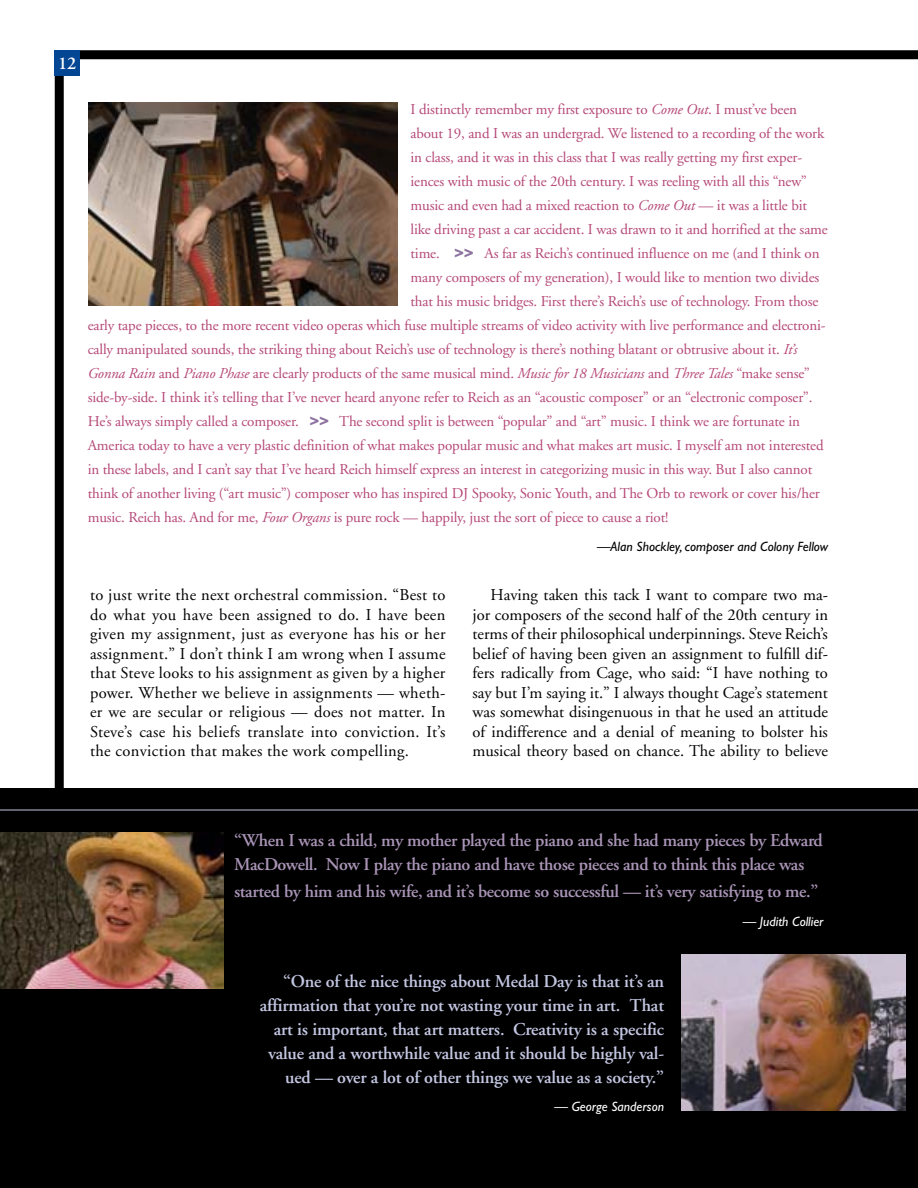
<style>
.page{position:relative;width:918px;height:1188px;background:#fff}
.page>*{position:absolute;margin:0;border:0;box-sizing:border-box;transform-origin:0 0}
.t1{font:600 18px/24px "Adobe Garamond";letter-spacing:-.01em;color:#c2c6e1;text-align:right}
.t2{font:600 18px/24px "Adobe Garamond";letter-spacing:-.02em;color:#a994b6}
.t3{font:600 18px "Adobe Garamond";color:#fff}
.t4{font:16.5px/19.5px "Adobe Garamond";letter-spacing:.005em;color:#000;text-align:justify}
.t5{font:15px "Adobe Garamond";letter-spacing:-.01em;color:#b54777}
.t6{font:italic 13.5px "Gill Sans";color:#000}
.t7{font:italic 13.5px "Gill Sans";color:#fff}
.s1{font-style:italic}
.s2{font-family:"Gill Sans";font-weight:800;color:#8d73a0}
</style>
<div class="page">
<div style="left:55px;top:50px;width:863px;height:9px;background:#000"></div>
<div style="left:55px;top:50px;width:9px;height:779px;background:#000"></div>
<div style="left:55px;top:50px;width:25px;height:26px;background:#034694"></div>
<div style="left:0;top:788px;width:918px;height:400px;background:#000"></div>
<img style="left:89px;top:102px;width:308px;height:204px">
<hr style="left:0;top:810px;width:918px;height:1px;background:#c2c6e1">
<img style="left:0;top:832px;width:224px;height:157px">
<img style="left:681px;top:954px;width:224px;height:156px">
<p class="t3" style="left:58px;top:53px;width:19px">12</p>
<p class="t5" style="left:411px;top:101px;width:388px">I distinctly remember my first exposure to <span class="s1">Come Out</span>. I must’ve been</p>
<p class="t5" style="left:411px;top:125px;width:415px">about 19, and I was an undergrad. We listened to a recording of the work</p>
<p class="t5" style="left:411px;top:149px;width:393px">in class, and it was in this class that I was really getting my first exper-</p>
<p class="t5" style="left:411px;top:173px;width:398px">iences with music of the 20th century. I was reeling with all this “new”</p>
<p class="t5" style="left:411px;top:197px;width:398px">music and even had a mixed reaction to <span class="s1">Come Out</span> — it was a little bit</p>
<p class="t5" style="left:411px;top:221px;width:419px">like driving past a car accident. I was drawn to it and horrified at the same</p>
<p class="t5" style="left:411px;top:245px;width:411px">time. <span class="s2">&gt;&gt;</span> As far as Reich’s continued influence on me (and I think on</p>
<p class="t5" style="left:411px;top:269px;width:410px">many composers of my generation), I would like to mention two divides</p>
<p class="t5" style="left:411px;top:293px;width:409px">that his music bridges. First there’s Reich’s use of technology. From those</p>
<p class="t5" style="left:88px;top:317px;width:739px">early tape pieces, to the more recent video operas which fuse multiple streams of video activity with live performance and electroni-</p>
<p class="t5" style="left:88px;top:341px;width:711px">cally manipulated sounds, the striking thing about Reich’s use of technology is there’s nothing blatant or obtrusive about it. <span class="s1">It’s</span></p>
<p class="t5" style="left:88px;top:365px;width:724px"><span class="s1">Gonna Rain</span> and <span class="s1">Piano Phase</span> are clearly products of the same musical mind. <span class="s1">Music for 18 Musicians</span> and <span class="s1">Three Tales</span> “make sense”</p>
<p class="t5" style="left:88px;top:389px;width:726px">side-by-side. I think it’s telling that I’ve never heard anyone refer to Reich as an “acoustic composer” or an “electronic composer”.</p>
<p class="t5" style="left:88px;top:413px;width:714px">He’s always simply called a composer. <span class="s2">&gt;&gt;</span> The second split is between “popular” and “art” music. I think we are fortunate in</p>
<p class="t5" style="left:88px;top:437px;width:737px">America today to have a very plastic definition of what makes popular music and what makes art music. I myself am not interested</p>
<p class="t5" style="left:88px;top:461px;width:726px">in these labels, and I can’t say that I’ve heard Reich himself express an interest in categorizing music in this way. But I also cannot</p>
<p class="t5" style="left:88px;top:485px;width:734px">think of another living (“art music”) composer who has inspired DJ Spooky, Sonic Youth, and The Orb to rework or cover his/her</p>
<p class="t5" style="left:88px;top:509px;width:582px">music. Reich has. And for me, <span class="s1">Four Organs</span> is pure rock — happily, just the sort of piece to cause a riot!</p>
<p class="t6" style="left:597px;top:538px;width:232px">—Alan Shockley, composer and Colony Fellow</p>
<p class="t4" style="left:90px;top:585px;width:357px">to just write the next orchestral commission. “Best to do what you have been assigned to do. I have been given my assignment, just as everyone has his or her assignment.” I don’t think I am wrong when I assume that Steve looks to his assignment as given by a higher power. Whether we believe in assignments — wheth&shy;er we are secular or religious — does not matter. In Steve’s case his beliefs translate into conviction. It’s the conviction that makes the work compelling.</p>
<p class="t4" style="left:473px;top:585px;width:357px;text-indent:18px">Having taken this tack I want to compare two ma&shy;jor composers of the second half of the 20th century in terms of their philosophical underpinnings. Steve Reich’s belief of having been given an assignment to fulfill dif&shy;fers radically from Cage, who said: “I have nothing to say but I’m saying it.” I always thought Cage’s statement was somewhat disingenuous in that he used an attitude of indifference and a denial of meaning to bolster his musical theory based on chance. The ability to believe</p>
<p class="t2" style="left:234px;top:829px;width:590px">“When I was a child, my mother played the piano and she had many pieces by Edward<br>MacDowell. Now I play the piano and have those pieces and to think this place was</p>
<p class="t2" style="left:234px;top:880px;width:586px">started by him and his wife, and it’s become so successful — it’s very satisfying to me.”</p>
<p class="t7" style="left:743px;top:913px;width:82px">— Judith Collier</p>
<p class="t1" style="left:260px;top:969px;width:406px">“One of the nice things about Medal Day is that it’s an affirmation that you’re not wasting your time in art. That art is important, that art matters. Creativity is a specific value and a worthwhile value and it should be highly val&shy;ued — over a lot of other things we value as a society.”</p>
<p class="t7" style="left:555px;top:1099px;width:111px">— George Sanderson</p>
</div>
